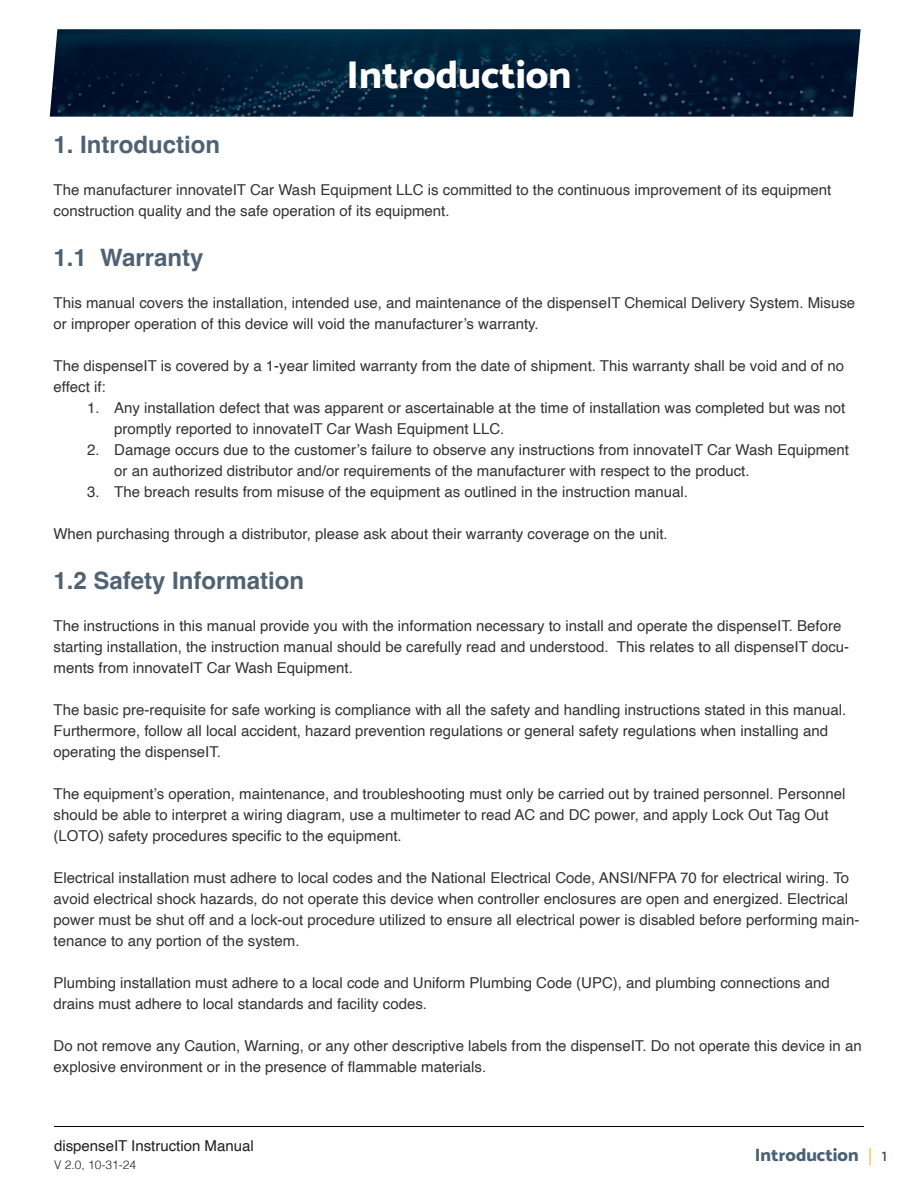
<style>
.page{position:relative;width:918px;height:1188px;background:#fff}
.page>*{position:absolute;margin:0;border:0;box-sizing:border-box;transform-origin:0 0}
.t1{font:800 39px "Catamaran";color:#fff}
.t2{font:700 24px "Helvetica";color:#4f6274}
.t3{font:800 18px "Catamaran";color:#4b6172}
.t4{font:15px/21px "Helvetica";color:#323332}
.t5{font:15px "Helvetica";color:#231f20}
.t6{font:300 12px "Helvetica";color:#231f20}
.s1{font-family:"Molengo";font-weight:400;color:#f9a91b}
.s2{font-family:"Molengo";font-weight:400;color:#323e49}
</style>
<div class="page">
<img style="left:50px;top:29px;width:811px;height:88px">
<hr style="left:54px;top:1126px;width:810px;height:1px;background:#000">
<h1 class="t1" style="left:347px;top:52px;width:226px">Introduction</h1>
<h2 class="t2" style="left:54px;top:135px;width:168px">1. Introduction</h2>
<p class="t4" style="left:54px;top:181px;width:779px">The manufacturer innovateIT Car Wash Equipment LLC is committed to the continuous improvement of its equipment construction quality and the safe operation of its equipment.</p>
<h2 class="t2" style="left:54px;top:248px;width:151px">1.1 Warranty</h2>
<p class="t4" style="left:54px;top:294px;width:803px">This manual covers the installation, intended use, and maintenance of the dispenseIT Chemical Delivery System. Misuse or improper operation of this device will void the manufacturer’s warranty.</p>
<p class="t4" style="left:54px;top:356px;width:792px">The dispenseIT is covered by a 1-year limited warranty from the date of shipment. This warranty shall be void and of no effect if:</p>
<p class="t4" style="left:114px;top:399px;width:733px;text-indent:-27px">1. Any installation defect that was apparent or ascertainable at the time of installation was completed but was not promptly reported to innovateIT Car Wash Equipment LLC.</p>
<p class="t4" style="left:114px;top:441px;width:736px;text-indent:-27px">2. Damage occurs due to the customer’s failure to observe any instructions from innovateIT Car Wash Equipment or an authorized distributor and/or requirements of the manufacturer with respect to the product.</p>
<p class="t4" style="left:87px;top:483px;width:602px">3. The breach results from misuse of the equipment as outlined in the instruction manual.</p>
<p class="t4" style="left:54px;top:524px;width:616px">When purchasing through a distributor, please ask about their warranty coverage on the unit.</p>
<h2 class="t2" style="left:54px;top:571px;width:252px">1.2 Safety Information</h2>
<p class="t4" style="left:54px;top:616px;width:797px">The instructions in this manual provide you with the information necessary to install and operate the dispenseIT. Before starting installation, the instruction manual should be carefully read and understood. This relates to all dispenseIT docu&shy;ments from innovateIT Car Wash Equipment.</p>
<p class="t4" style="left:54px;top:699px;width:794px">The basic pre-requisite for safe working is compliance with all the safety and handling instructions stated in this manual.<br>Furthermore, follow all local accident, hazard prevention regulations or general safety regulations when installing and operating the dispenseIT.</p>
<p class="t4" style="left:54px;top:783px;width:793px">The equipment’s operation, maintenance, and troubleshooting must only be carried out by trained personnel. Personnel should be able to interpret a wiring diagram, use a multimeter to read AC and DC power, and apply Lock Out Tag Out (LOTO) safety procedures specific to the equipment.</p>
<p class="t4" style="left:54px;top:867px;width:807px">Electrical installation must adhere to local codes and the National Electrical Code, ANSI/NFPA 70 for electrical wiring. To avoid electrical shock hazards, do not operate this device when controller enclosures are open and energized. Electrical power must be shut off and a lock-out procedure utilized to ensure all electrical power is disabled before performing main&shy;tenance to any portion of the system.</p>
<p class="t4" style="left:54px;top:972px;width:778px">Plumbing installation must adhere to a local code and Uniform Plumbing Code (UPC), and plumbing connections and drains must adhere to local standards and facility codes.</p>
<p class="t4" style="left:54px;top:1035px;width:810px">Do not remove any Caution, Warning, or any other descriptive labels from the dispenseIT. Do not operate this device in an explosive environment or in the presence of flammable materials.</p>
<p class="t5" style="left:54px;top:1140px;width:201px">dispenseIT Instruction Manual</p>
<p class="t6" style="left:54px;top:1160px;width:84px">V 2.0, 10-31-24</p>
<p class="t3" style="left:755px;top:1148px;width:134px">Introduction <span class="s1">|</span> <span class="s2">1</span></p>
</div>
